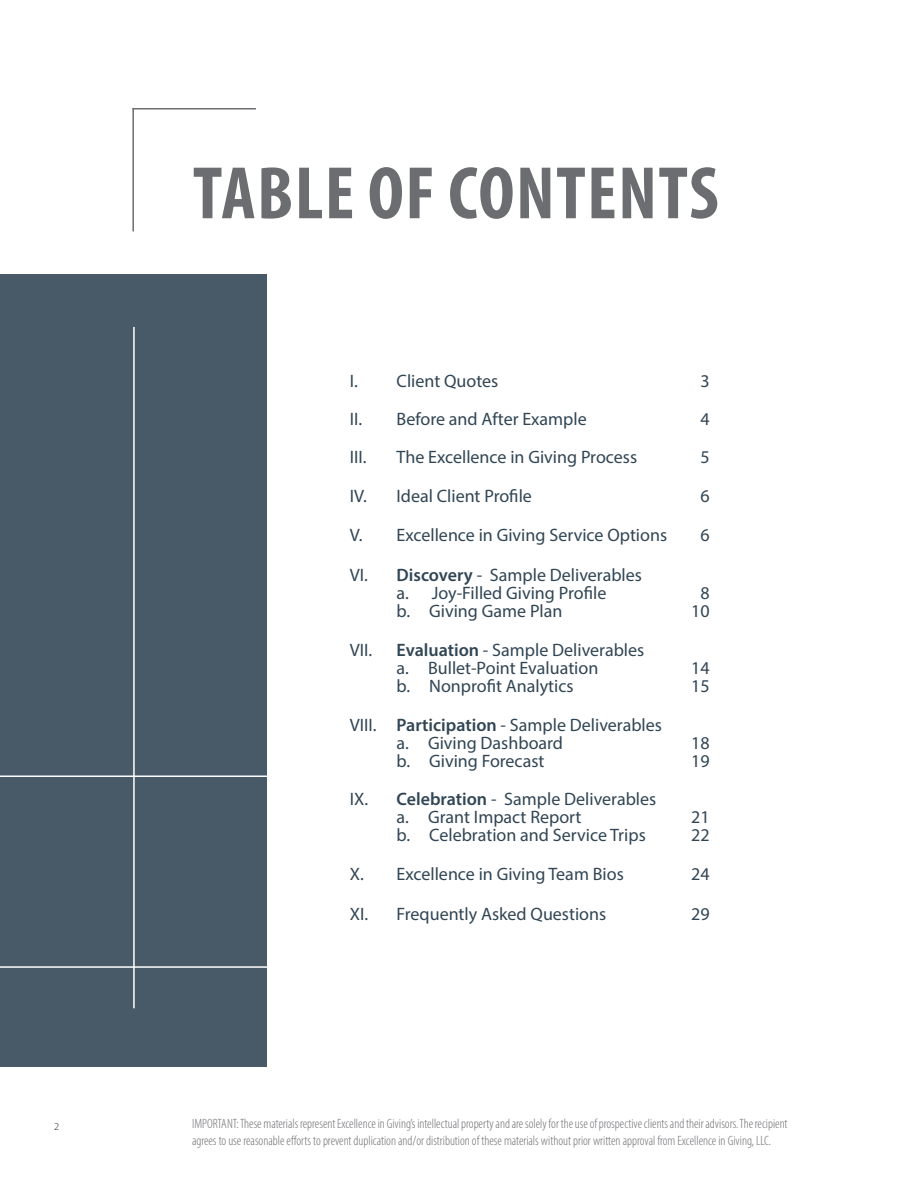
<style>
.page{position:relative;width:918px;height:1188px;background:#fff}
.page>*{position:absolute;margin:0;border:0;box-sizing:border-box;transform-origin:0 0}
.t1{font:700 condensed 75px "Myriad Pro";letter-spacing:.02em;color:#6c6d70}
.t2{font:18px "Myriad Pro";color:#314554}
.t3{font:300 condensed 13.5px/16.5px "Myriad Pro";color:#6c6d70}
.t4{font:300 10.5px "Myriad Pro";color:#231f20}
.s1{font-weight:600}
</style>
<div class="page">
<div style="left:1px;top:274px;width:266px;height:792px;background:#485a67"></div>
<hr style="left:132px;top:108px;width:2px;height:123px;background:#6c6d70">
<hr style="left:133px;top:327px;width:2px;height:681px;background:#fff">
<hr style="left:132px;top:108px;width:124px;height:2px;background:#6c6d70">
<svg style="left:0;top:776px;width:267px;height:192px"></svg>
<p class="t4" style="left:54px;top:1120px;width:7px">2</p>
<p class="t1" style="left:193px;top:146px;width:527px">TABLE OF CONTENTS</p>
<p class="t2" style="left:350px;top:370px;width:10px">I.</p>
<p class="t2" style="left:397px;top:370px;width:103px">Client Quotes</p>
<p class="t2" style="left:700px;top:370px;width:11px">3</p>
<p class="t2" style="left:350px;top:408px;width:14px">II.</p>
<p class="t2" style="left:397px;top:408px;width:192px">Before and After Example</p>
<p class="t2" style="left:700px;top:408px;width:11px">4</p>
<p class="t2" style="left:350px;top:445px;width:18px">III.</p>
<p class="t2" style="left:397px;top:445px;width:242px">The Excellence in Giving Process</p>
<p class="t2" style="left:700px;top:445px;width:11px">5</p>
<p class="t2" style="left:350px;top:485px;width:19px">IV.</p>
<p class="t2" style="left:397px;top:485px;width:137px">Ideal Client Profile</p>
<p class="t2" style="left:700px;top:485px;width:11px">6</p>
<p class="t2" style="left:350px;top:524px;width:14px">V.</p>
<p class="t2" style="left:397px;top:524px;width:272px">Excellence in Giving Service Options</p>
<p class="t2" style="left:700px;top:524px;width:11px">6</p>
<p class="t2" style="left:350px;top:564px;width:20px">VI.</p>
<p class="t2" style="left:397px;top:564px;width:247px"><span class="s1">Discovery</span> - Sample Deliverables</p>
<p class="t2" style="left:397px;top:582px;width:211px">a. Joy-Filled Giving Profile</p>
<p class="t2" style="left:397px;top:600px;width:167px">b. Giving Game Plan</p>
<p class="t2" style="left:700px;top:582px;width:11px">8</p>
<p class="t2" style="left:691px;top:600px;width:20px">10</p>
<p class="t2" style="left:350px;top:639px;width:24px">VII.</p>
<p class="t2" style="left:397px;top:639px;width:249px"><span class="s1">Evaluation</span> - Sample Deliverables</p>
<p class="t2" style="left:397px;top:657px;width:203px">a. Bullet-Point Evaluation</p>
<p class="t2" style="left:397px;top:675px;width:179px">b. Nonprofit Analytics</p>
<p class="t2" style="left:350px;top:713px;width:28px">VIII.</p>
<p class="t2" style="left:397px;top:713px;width:267px"><span class="s1">Participation</span> - Sample Deliverables</p>
<p class="t2" style="left:397px;top:731px;width:168px">a. Giving Dashboard</p>
<p class="t2" style="left:397px;top:749px;width:149px">b. Giving Forecast</p>
<p class="t2" style="left:350px;top:788px;width:20px">IX.</p>
<p class="t2" style="left:397px;top:788px;width:261px"><span class="s1">Celebration</span> - Sample Deliverables</p>
<p class="t2" style="left:397px;top:806px;width:186px">a. Grant Impact Report</p>
<p class="t2" style="left:397px;top:824px;width:251px">b. Celebration and Service Trips</p>
<p class="t2" style="left:691px;top:657px;width:20px">14</p>
<p class="t2" style="left:691px;top:675px;width:20px">15</p>
<p class="t2" style="left:691px;top:731px;width:20px">18</p>
<p class="t2" style="left:691px;top:749px;width:20px">19</p>
<p class="t2" style="left:691px;top:806px;width:20px">21</p>
<p class="t2" style="left:691px;top:824px;width:20px">22</p>
<p class="t2" style="left:350px;top:863px;width:16px">X.</p>
<p class="t2" style="left:397px;top:863px;width:229px">Excellence in Giving Team Bios</p>
<p class="t2" style="left:691px;top:863px;width:20px">24</p>
<p class="t2" style="left:350px;top:903px;width:20px">XI.</p>
<p class="t2" style="left:397px;top:903px;width:211px">Frequently Asked Questions</p>
<p class="t2" style="left:691px;top:903px;width:20px">29</p>
<p class="t3" style="left:192px;top:1115px;width:597px">IMPORTANT: These materials represent Excellence in Giving’s intellectual property and are solely for the use of prospective clients and their advisors. The recipient agrees to use reasonable efforts to prevent duplication and/or distribution of these materials without prior written approval from Excellence in Giving, LLC.</p>
</div>
